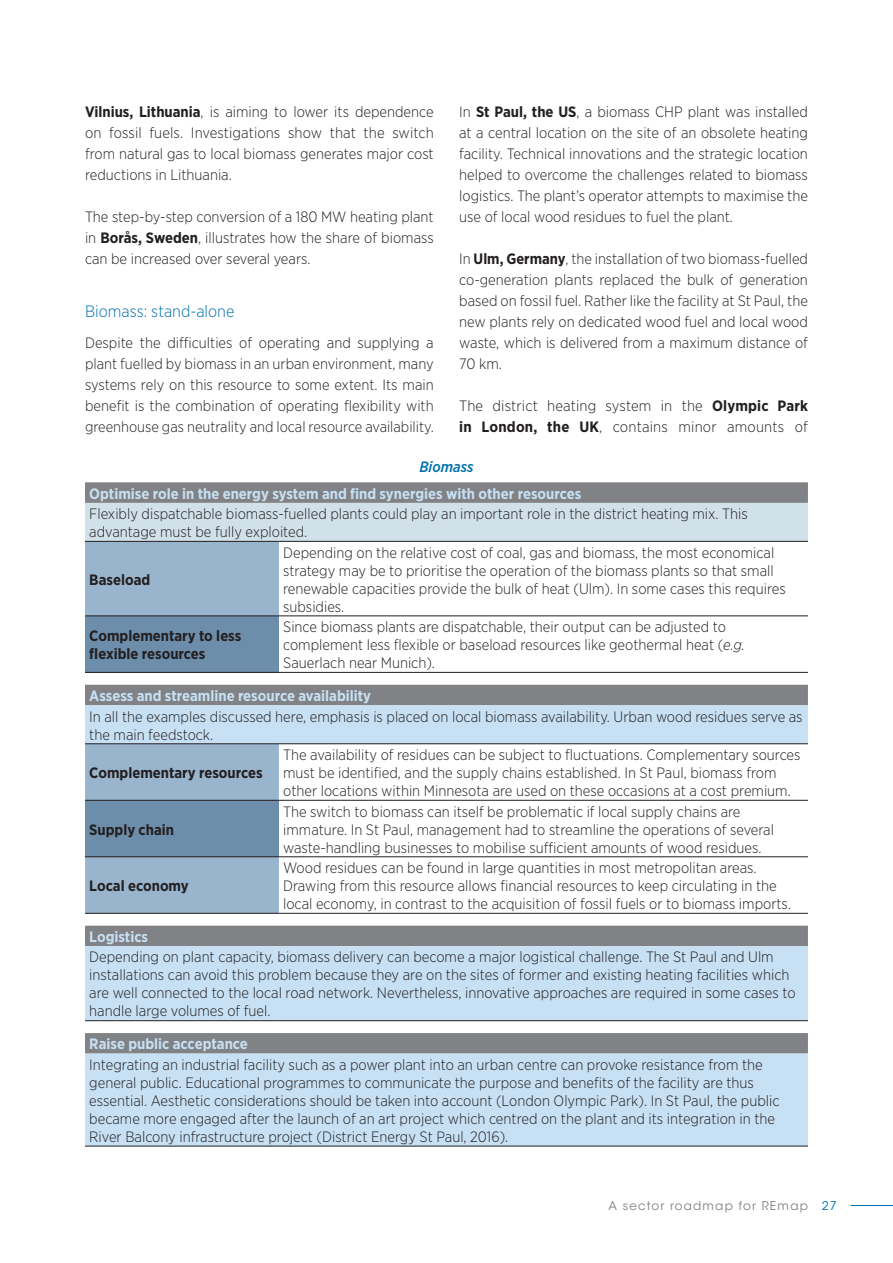
<style>
.page{position:relative;width:893px;height:1263px;background:#fff}
.page>*{position:absolute;margin:0;border:0;box-sizing:border-box;transform-origin:0 0}
.Zü-1-1-1-1_ohne_Inha{font:300 16.5px "Gotham Narrow";color:#0070ad}
.Bodytext-Tabelle{font:300 15px/18px "Gotham Narrow";color:#231f20}
.Bodytext{font:300 15px/21px "Gotham Narrow";color:#231f20;text-align:justify}
.Bodytext-Tabelle-2{font:700 15px "Gotham Narrow";color:#c7e0f3}
.Bodytext-Tabelle-3{font:700 15px/18px "Gotham Narrow";color:#231f20}
.BU_Tabelle_ohne_Inha{font:italic 500 15px "Gotham Narrow";color:#0070ad}
.t1{font:12px "ITC Avant Garde Std";letter-spacing:.1em;color:#808285}
.s1{font-weight:700}
.s2{font-style:italic}
.s3{color:#0070ad}
</style>
<div class="page">
<hr style="left:850px;top:1205px;width:43px;height:1px;background:#0070ad">
<svg style="left:85px;top:482px;width:723px;height:223px"></svg>
<div style="left:85px;top:503px;width:723px;height:38px;background:#d0e1ea"></div>
<div style="left:85px;top:541px;width:194px;height:75px;background:#99b4cd"></div>
<div style="left:85px;top:616px;width:194px;height:56px;background:#6d8eab"></div>
<svg style="left:85px;top:705px;width:723px;height:441px;fill:#c7e0f3"></svg>
<div style="left:85px;top:744px;width:194px;height:169px;background:#99b4cd"></div>
<div style="left:85px;top:800px;width:194px;height:57px;background:#6d8eab"></div>
<hr style="left:85px;top:541px;width:194px;height:1px;background:#231f20">
<hr style="left:279px;top:541px;width:529px;height:1px;background:#231f20">
<hr style="left:85px;top:615px;width:194px;height:1px;background:#231f20">
<hr style="left:279px;top:615px;width:529px;height:1px;background:#231f20">
<hr style="left:85px;top:743px;width:194px;height:1px;background:#231f20">
<hr style="left:279px;top:743px;width:529px;height:1px;background:#231f20">
<hr style="left:85px;top:800px;width:194px;height:1px;background:#231f20">
<hr style="left:279px;top:800px;width:529px;height:1px;background:#231f20">
<hr style="left:85px;top:856px;width:194px;height:1px;background:#231f20">
<hr style="left:279px;top:856px;width:529px;height:1px;background:#231f20">
<hr style="left:279px;top:913px;width:529px;height:1px;background:#231f20">
<hr style="left:85px;top:1146px;width:194px;height:1px;background:#231f20">
<hr style="left:279px;top:1146px;width:529px;height:1px;background:#231f20">
<hr style="left:85px;top:672px;width:194px;height:1px;background:#231f20">
<hr style="left:279px;top:672px;width:529px;height:1px;background:#231f20">
<hr style="left:85px;top:1020px;width:194px;height:1px;background:#231f20">
<hr style="left:279px;top:1020px;width:529px;height:1px;background:#231f20">
<hr style="left:85px;top:913px;width:194px;height:1px;background:#231f20">
<p class="Bodytext" style="left:85px;top:101px;width:350px"><span class="s1">Vilnius, Lithuania</span>, is aiming to lower its dependence on fossil fuels. Investigations show that the switch from natural gas to local biomass generates major cost reductions in Lithuania.</p>
<p class="Bodytext" style="left:85px;top:206px;width:350px">The step-by-step conversion of a 180 MW heating plant in <span class="s1">Borås, Sweden</span>, illustrates how the share of biomass can be increased over several years.</p>
<p class="Zü-1-1-1-1_ohne_Inha" style="left:85px;top:301px;width:151px">Biomass: stand-alone</p>
<p class="Bodytext" style="left:85px;top:332px;width:350px">Despite the difficulties of operating and supplying a plant fuelled by biomass in an urban environment, many systems rely on this resource to some extent. Its main benefit is the combination of operating flexibility with greenhouse gas neutrality and local resource availability.</p>
<p class="Bodytext" style="left:459px;top:101px;width:350px">In <span class="s1">St Paul, the US</span>, a biomass CHP plant was installed at a central location on the site of an obsolete heating facility. Technical innovations and the strategic location helped to overcome the challenges related to biomass logistics. The plant’s operator attempts to maximise the use of local wood residues to fuel the plant.</p>
<p class="Bodytext" style="left:459px;top:248px;width:350px">In <span class="s1">Ulm, Germany</span>, the installation of two biomass-fuelled co-generation plants replaced the bulk of generation based on fossil fuel. Rather like the facility at St Paul, the new plants rely on dedicated wood fuel and local wood waste, which is delivered from a maximum distance of 70 km.</p>
<p class="Bodytext" style="left:459px;top:395px;width:350px">The district heating system in the <span class="s1">Olympic Park in London, the UK</span>, contains minor amounts of</p>
<p class="BU_Tabelle_ohne_Inha" style="left:419px;top:457px;width:56px">Biomass</p>
<p class="Bodytext-Tabelle-2" style="left:89px;top:484px;width:494px">Optimise role in the energy system and find synergies with other resources</p>
<p class="Bodytext-Tabelle" style="left:89px;top:504px;width:660px">Flexibly dispatchable biomass-fuelled plants could play an important role in the district heating mix. This advantage must be fully exploited.</p>
<p class="Bodytext-Tabelle-3" style="left:89px;top:570px;width:62px">Baseload</p>
<p class="Bodytext-Tabelle" style="left:283px;top:543px;width:504px">Depending on the relative cost of coal, gas and biomass, the most economical strategy may be to prioritise the operation of the biomass plants so that small renewable capacities provide the bulk of heat (Ulm). In some cases this requires subsidies.</p>
<p class="Bodytext-Tabelle-3" style="left:89px;top:627px;width:154px">Complementary to less flexible resources</p>
<p class="Bodytext-Tabelle" style="left:283px;top:617px;width:463px">Since biomass plants are dispatchable, their output can be adjusted to complement less flexible or baseload resources like geothermal heat (<span class="s2">e.g.<br></span>Sauerlach near Munich).</p>
<p class="Bodytext-Tabelle-2" style="left:89px;top:686px;width:283px">Assess and streamline resource availability</p>
<p class="Bodytext-Tabelle" style="left:89px;top:707px;width:715px">In all the examples discussed here, emphasis is placed on local biomass availability. Urban wood residues serve as the main feedstock.</p>
<p class="Bodytext-Tabelle-3" style="left:89px;top:764px;width:175px">Complementary resources</p>
<p class="Bodytext-Tabelle" style="left:283px;top:745px;width:519px">The availability of residues can be subject to fluctuations. Complementary sources must be identified, and the supply chains established. In St Paul, biomass from other locations within Minnesota are used on these occasions at a cost premium.</p>
<p class="Bodytext-Tabelle-3" style="left:89px;top:820px;width:86px">Supply chain</p>
<p class="Bodytext-Tabelle-3" style="left:89px;top:877px;width:101px">Local economy</p>
<p class="Bodytext-Tabelle" style="left:283px;top:802px;width:492px">The switch to biomass can itself be problematic if local supply chains are immature. In St Paul, management had to streamline the operations of several waste-handling businesses to mobilise sufficient amounts of wood residues.</p>
<p class="Bodytext-Tabelle" style="left:283px;top:858px;width:507px">Wood residues can be found in large quantities in most metropolitan areas.<br>Drawing from this resource allows financial resources to keep circulating in the local economy, in contrast to the acquisition of fossil fuels or to biomass imports.</p>
<p class="Bodytext-Tabelle-2" style="left:89px;top:927px;width:60px">Logistics</p>
<p class="Bodytext-Tabelle" style="left:89px;top:948px;width:708px">Depending on plant capacity, biomass delivery can become a major logistical challenge. The St Paul and Ulm installations can avoid this problem because they are on the sites of former and existing heating facilities which are well connected to the local road network. Nevertheless, innovative approaches are required in some cases to handle large volumes of fuel.</p>
<p class="Bodytext-Tabelle-2" style="left:89px;top:1034px;width:160px">Raise public acceptance</p>
<p class="Bodytext-Tabelle" style="left:89px;top:1055px;width:692px">Integrating an industrial facility such as a power plant into an urban centre can provoke resistance from the general public. Educational programmes to communicate the purpose and benefits of the facility are thus essential. Aesthetic considerations should be taken into account (London Olympic Park). In St Paul, the public became more engaged after the launch of an art project which centred on the plant and its integration in the River Balcony infrastructure project (District Energy St Paul, 2016).</p>
<p class="t1" style="left:608px;top:1198px;width:230px">A sector roadmap for REmap <span class="s3">27</span></p>
</div>
